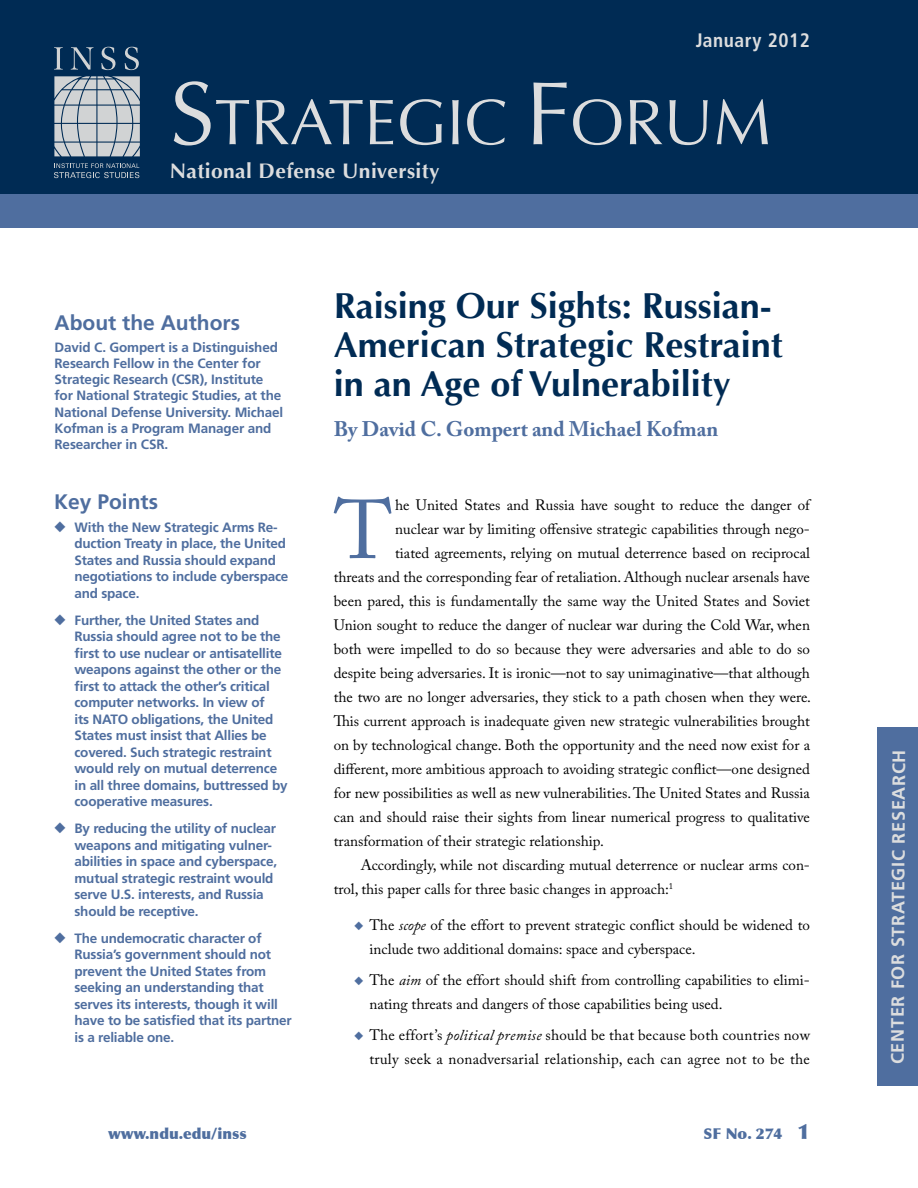
<style>
.page{position:relative;width:918px;height:1188px;background:#fff}
.page>*{position:absolute;margin:0;border:0;box-sizing:border-box;transform-origin:0 0}
.t1{font:82.5px "Adobe Caslon Pro";color:#4f6e9f}
.t2{font:64.5px "Optima";color:#dcddde}
.t3{font:700 36px/39px "Optima";color:#002b54}
.t4{font:700 21px "Adobe Caslon Pro";color:#4f6e9f}
.t5{font:700 21px "Optima";letter-spacing:.02em;color:#dcddde}
.t6{font:700 21px "Frutiger LT Std";color:#4f6e9f}
.t7{font:700 condensed 19.5px "Frutiger LT Std";letter-spacing:.03em;color:#dcddde}
.t8{font:700 18px "Frutiger LT Std";letter-spacing:.035em;color:#dcddde}
.t9{font:15px/24px "Adobe Caslon Pro";color:#000}
.t10{font:15px/24px "Adobe Caslon Pro";letter-spacing:.02em;color:#000;text-align:right}
.t11{font:900 15px "Optima";color:#4f6e9f}
.t12{font:700 13.5px/16.5px "Frutiger LT Std";letter-spacing:-.015em;color:#4f6e9f}
.s1{font-size:90px}
.s2{color:#4f6e9f}
.s3{font-style:italic}
.s4{font-size:21px}
</style>
<div class="page">
<div style="left:0;top:0;width:918px;height:194px;background:#002b54"></div>
<div style="left:0;top:194px;width:918px;height:34px;background:#4f6e9f"></div>
<svg style="left:54px;top:47px;width:9px;height:23px"></svg>
<svg style="left:71px;top:47px;width:22px;height:23px"></svg>
<svg style="left:101px;top:47px;width:14px;height:23px"></svg>
<svg style="left:125px;top:47px;width:14px;height:23px"></svg>
<svg style="left:54px;top:76px;width:86px;height:80px;background:#b2bac1"></svg>
<svg style="left:54px;top:163px;width:85px;height:15px"></svg>
<div style="left:878px;top:728px;width:40px;height:358px;background:#4f6e9f"></div>
<h3 class="t7" style="left:696px;top:28px;width:116px">January 2012</h3>
<h2 class="t2" style="left:170px;top:85px;width:603px"><span class="s1">S</span>TRATEGIC <span class="s1">F</span>ORUM</h2>
<h3 class="t5" style="left:170px;top:159px;width:272px">National Defense University</h3>
<h3 class="t6" style="left:55px;top:310px;width:187px">About the Authors</h3>
<p class="t12" style="left:55px;top:339px;width:230px">David C. Gompert is a Distinguished Research Fellow in the Center for Strategic Research (CSR), Institute for National Strategic Studies, at the National Defense University. Michael Kofman is a Program Manager and Researcher in CSR.</p>
<h3 class="t6" style="left:54px;top:490px;width:105px">Key Points</h3>
<p class="t12" style="left:75px;top:519px;width:215px;text-indent:-20px">◆ With the New Strategic Arms Re&shy;duction Treaty in place, the United<br>States and Russia should expand negotiations to include cyberspace and space.</p>
<p class="t12" style="left:75px;top:612px;width:215px;text-indent:-20px">◆ Further, the United States and<br>Russia should agree not to be the first to use nuclear or antisatellite weapons against the other or the first to attack the other’s critical computer networks. In view of<br>its NATO obligations, the United<br>States must insist that Allies be covered. Such strategic restraint would rely on mutual deterrence in all three domains, buttressed by cooperative measures.</p>
<p class="t12" style="left:75px;top:820px;width:204px;text-indent:-20px">◆ By reducing the utility of nuclear weapons and mitigating vulner&shy;abilities in space and cyberspace, mutual strategic restraint would serve U.S. interests, and Russia should be receptive.</p>
<p class="t12" style="left:75px;top:930px;width:219px;text-indent:-20px">◆ The undemocratic character of<br>Russia’s government should not prevent the United States from seeking an understanding that serves its interests, though it will have to be satisfied that its partner is a reliable one.</p>
<h3 class="t3" style="left:334px;top:287px;width:451px">Raising Our Sights: Russian-<br>American Strategic Restraint in an Age of Vulnerability</h3>
<h3 class="t4" style="left:334px;top:417px;width:386px">By David C. Gompert and Michael Kofman</h3>
<h1 class="t1" style="left:334px;top:481px;width:59px">T</h1>
<p class="t9" style="left:395px;top:493px;width:416px">he United States and Russia have sought to reduce the danger of</p>
<p class="t9" style="left:395px;top:517px;width:416px">nuclear war by limiting offensive strategic capabilities through nego-</p>
<p class="t9" style="left:395px;top:541px;width:416px">tiated agreements, relying on mutual deterrence based on reciprocal</p>
<p class="t9" style="left:334px;top:565px;width:478px">threats and the corresponding fear of retaliation. Although nuclear arsenals have</p>
<p class="t9" style="left:334px;top:589px;width:478px">been pared, this is fundamentally the same way the United States and Soviet</p>
<p class="t9" style="left:334px;top:613px;width:478px">Union sought to reduce the danger of nuclear war during the Cold War, when</p>
<p class="t9" style="left:334px;top:637px;width:478px">both were impelled to do so because they were adversaries and able to do so</p>
<p class="t9" style="left:334px;top:661px;width:478px">despite being adversaries. It is ironic—not to say unimaginative—that although</p>
<p class="t9" style="left:334px;top:685px;width:479px">the two are no longer adversaries, they stick to a path chosen when they were.</p>
<p class="t9" style="left:334px;top:709px;width:478px">This current approach is inadequate given new strategic vulnerabilities brought</p>
<p class="t9" style="left:334px;top:733px;width:478px">on by technological change. Both the opportunity and the need now exist for a</p>
<p class="t9" style="left:334px;top:757px;width:478px">different, more ambitious approach to avoiding strategic conflict—one designed</p>
<p class="t9" style="left:334px;top:781px;width:478px">for new possibilities as well as new vulnerabilities. The United States and Russia</p>
<p class="t9" style="left:334px;top:805px;width:478px">can and should raise their sights from linear numerical progress to qualitative</p>
<p class="t9" style="left:334px;top:829px;width:272px">transformation of their strategic relationship.</p>
<p class="t9" style="left:361px;top:853px;width:451px">Accordingly, while not discarding mutual deterrence or nuclear arms con-</p>
<p class="t9" style="left:334px;top:877px;width:341px">trol, this paper calls for three basic changes in approach:<sup>1</sup></p>
<p class="t9" style="left:369px;top:913px;width:442px;text-indent:-15px"><span class="s2">◆</span> The <span class="s3">scope</span> of the effort to prevent strategic conflict should be widened to include two additional domains: space and cyberspace.</p>
<p class="t9" style="left:369px;top:968px;width:442px;text-indent:-15px"><span class="s2">◆</span> The <span class="s3">aim</span> of the effort should shift from controlling capabilities to elimi&shy;nating threats and dangers of those capabilities being used.</p>
<p class="t10" style="left:354px;top:1022px;width:457px"><span class="s2">◆</span> The effort’s <span class="s3">political premise</span> should be that because both countries now truly seek a nonadversarial relationship, each can agree not to be the</p>
<p class="t11" style="left:108px;top:1125px;width:140px">www.ndu.edu/inss</p>
<p class="t11" style="left:703px;top:1125px;width:108px">SF No. 274 <span class="s4">1</span></p>
<p class="t8" style="left:888px;top:1064px;width:316px;rotate:-90deg">Center for Strategic ReSEARCH</p>
</div>
